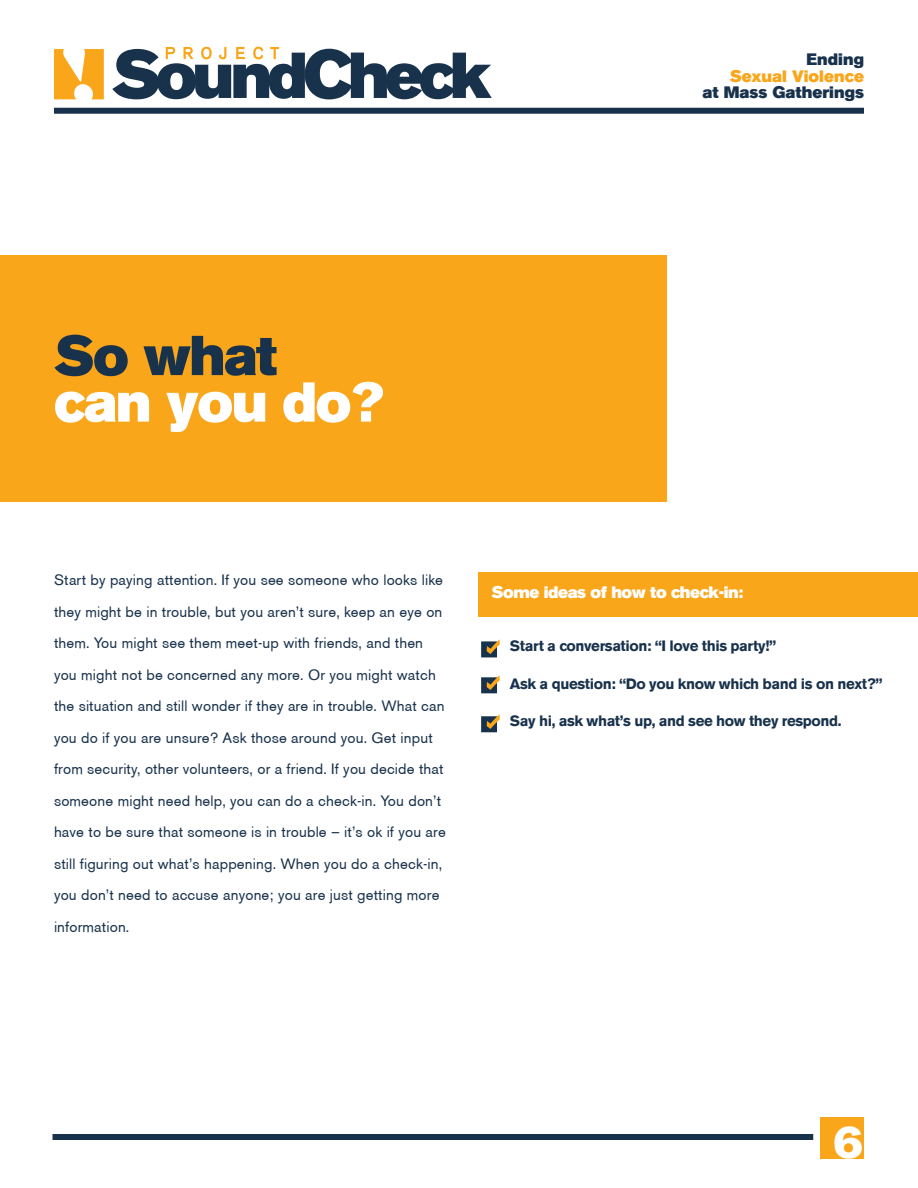
<style>
.page{position:relative;width:918px;height:1188px;background:#fff}
.page>*{position:absolute;margin:0;border:0;box-sizing:border-box;transform-origin:0 0}
.t1{font:55.5px "Berthold Akzidenz Grotesk BE Super";letter-spacing:-.025em;color:#fff}
.t2{font:55.5px "Berthold Akzidenz Grotesk BE Super";letter-spacing:-.025em;color:#19324c}
.t3{font:45px "Berthold Akzidenz Grotesk BE Super";color:#fff}
.t4{font:16.5px "Berthold Akzidenz Grotesk BE Super";letter-spacing:-.025em;color:#fff}
.t5{font:16.5px "Berthold Akzidenz Grotesk BE Super";color:#19324c}
.t6{font:16.5px "Berthold Akzidenz Grotesk BE Super";color:#faa61a}
.t7{font:15px/31.5px "Berthold Akzidenz Grotesk BE";letter-spacing:.01em;color:#19324c}
.t8{font:700 15px "Berthold Akzidenz Grotesk BE";letter-spacing:-.025em;color:#19324c}
</style>
<div class="page">
<div style="left:54px;top:108px;width:810px;height:6px;background:#19324c"></div>
<div style="left:52px;top:1134px;width:761px;height:6px;background:#19324c"></div>
<svg style="left:112px;top:47px;width:380px;height:52px"></svg>
<svg style="left:54px;top:49px;width:50px;height:50px"></svg>
<div style="left:821px;top:1117px;width:43px;height:42px;background:#faa61a"></div>
<div style="left:0;top:256px;width:666px;height:246px;background:#faa61a"></div>
<div style="left:478px;top:572px;width:440px;height:45px;background:#faa61a"></div>
<svg style="left:481px;top:639px;width:19px;height:18px"></svg>
<svg style="left:481px;top:675px;width:19px;height:18px"></svg>
<svg style="left:481px;top:714px;width:19px;height:18px"></svg>
<p class="t5" style="left:807px;top:50px;width:59px">Ending</p>
<p class="t6" style="left:730px;top:67px;width:136px">Sexual Violence</p>
<p class="t5" style="left:702px;top:83px;width:163px">at Mass Gatherings</p>
<h1 class="t2" style="left:54px;top:323px;width:224px">So what</h1>
<h1 class="t1" style="left:54px;top:370px;width:331px">can you do?</h1>
<p class="t7" style="left:54px;top:564px;width:393px">Start by paying attention. If you see someone who looks like they might be in trouble, but you aren’t sure, keep an eye on them. You might see them meet-up with friends, and then you might not be concerned any more. Or you might watch the situation and still wonder if they are in trouble. What can you do if you are unsure? Ask those around you. Get input from security, other volunteers, or a friend. If you decide that someone might need help, you can do a check-in. You don’t have to be sure that someone is in trouble – it’s ok if you are still figuring out what’s happening. When you do a check-in, you don’t need to accuse anyone; you are just getting more information.</p>
<p class="t4" style="left:492px;top:583px;width:253px">Some ideas of how to check-in:</p>
<p class="t8" style="left:510px;top:638px;width:268px">Start a conversation: “I love this party!”</p>
<p class="t8" style="left:510px;top:675px;width:374px">Ask a question: “Do you know which band is on next?”</p>
<p class="t8" style="left:510px;top:713px;width:333px">Say hi, ask what’s up, and see how they respond.</p>
<h2 class="t3" style="left:834px;top:1116px;width:31px">6</h2>
</div>
